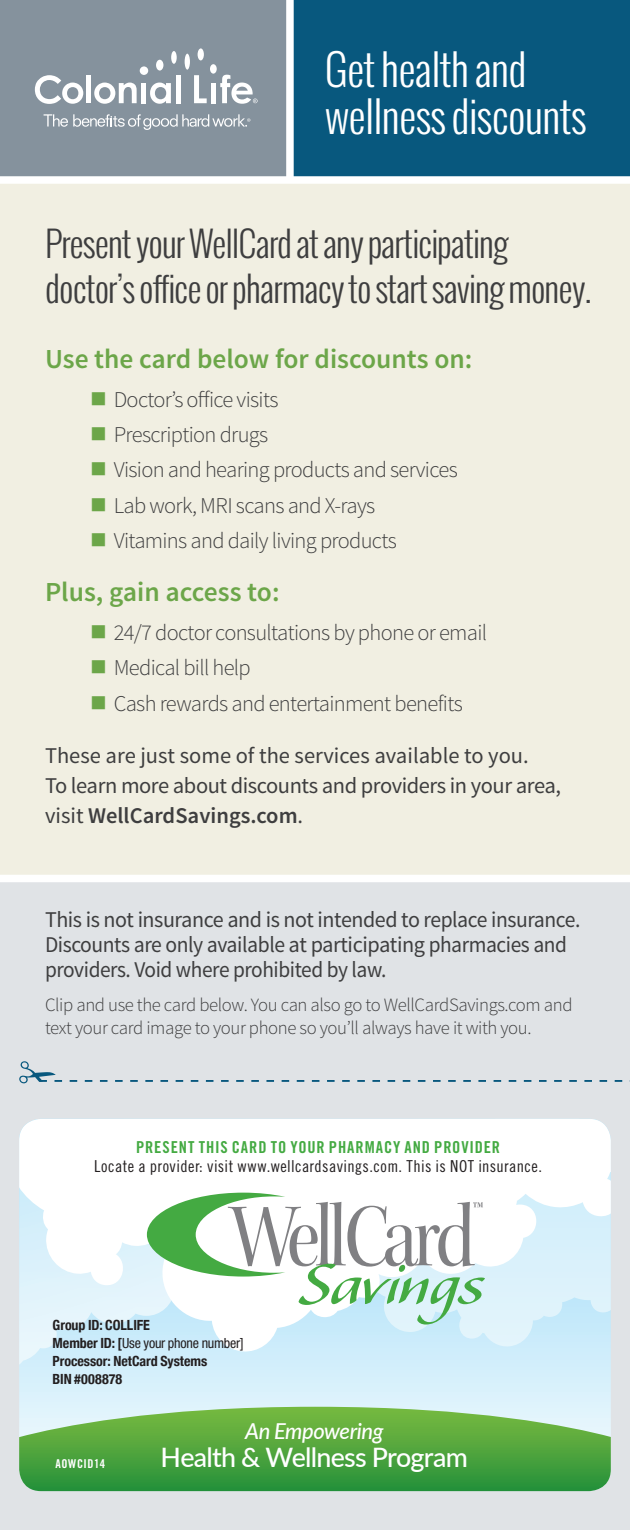
<style>
.page{position:relative;width:630px;height:1530px;background:#fff}
.page>*{position:absolute;margin:0;border:0;box-sizing:border-box;transform-origin:0 0}
.t1{font:300 42.5px/47.5px "Oswald";letter-spacing:-.02em;color:#fff}
.Smaller_Subhead{font:300 35px/45px "Oswald";letter-spacing:-.03em;color:#3e3e3f}
.t2{font:600 27.5px "Source Sans Pro";color:#6ca649}
.t3{font:500 26.75px "Lato";letter-spacing:-.03em;color:#fff}
.Body_Copy{font:22.5px/30px "Source Sans Pro";letter-spacing:-.02em;color:#3e3e3f}
.t4{font:300 22.5px "Source Sans Pro";letter-spacing:-.03em;color:#3e3e3f}
.t5{font:italic 500 22px "Lato";letter-spacing:-.02em;color:#fff}
.Body_Copy-2{font:300 18.75px/22.5px "Source Sans Pro";letter-spacing:-.02em;color:#3e3e3f}
.t6{font:16.5px/19px "Trade Gothic LT Std Cn 18";letter-spacing:.025em;color:#231f20;text-align:center}
.t7{font:700 condensed 14px/18.2px "Helvetica Neue";letter-spacing:-.005em;color:#231f20}
.t8{font:12.25px "Trade Gothic LT Std Bd Cn 20";letter-spacing:.04em;color:#fff}
.s1{font-weight:600}
.s2{font-family:"Trade Gothic LT Std Bd Cn 20";color:#44aa42}
.s3{font-weight:400}
</style>
<div class="page">
<div style="left:0;top:176px;width:630px;height:724px;background:#f1efe2"></div>
<div style="left:0;top:878px;width:630px;height:652px;background:#e0e3e6"></div>
<div style="left:0;top:0;width:292px;height:180px;background:#85929d"></div>
<div style="left:292px;top:0;width:338px;height:180px;background:#08587e"></div>
<svg style="left:19px;top:1061px;width:611px;height:22px"></svg>
<div style="left:19px;top:1353px;width:146px;height:54px;background:#d7f0fb"></div>
<div style="left:165px;top:1353px;width:446px;height:54px;background:#d6f0fb"></div>
<svg style="left:19px;top:1119px;width:592px;height:234px;background:#eef8fd"></svg>
<svg style="left:19px;top:1407px;width:592px;height:84px;background:#5dac51"></svg>
<svg style="left:147px;top:1193px;width:338px;height:132px;background:#d0e3d7"></svg>
<svg style="left:35px;top:75px;width:48px;height:29px"></svg>
<div style="left:86px;top:76px;width:5px;height:27px;background:#fff"></div>
<svg style="left:94px;top:83px;width:43px;height:21px"></svg>
<div style="left:141px;top:83px;width:5px;height:20px;background:#fff"></div>
<svg style="left:150px;top:83px;width:21px;height:21px"></svg>
<div style="left:176px;top:75px;width:5px;height:28px;background:#fff"></div>
<svg style="left:194px;top:75px;width:13px;height:28px"></svg>
<div style="left:210px;top:64px;width:7px;height:10px;background:#fff;border-radius:50%"></div>
<div style="left:185px;top:54px;width:5px;height:16px;background:#fff;border-radius:50%"></div>
<div style="left:140px;top:66px;width:8px;height:9px;background:#fff;border-radius:50%"></div>
<div style="left:156px;top:60px;width:7px;height:11px;background:#fff;border-radius:50%"></div>
<div style="left:198px;top:48px;width:6px;height:12px;background:#fff;border-radius:50%"></div>
<div style="left:171px;top:51px;width:6px;height:13px;background:#fff;border-radius:50%"></div>
<div style="left:211px;top:83px;width:5px;height:20px;background:#fff"></div>
<svg style="left:220px;top:75px;width:38px;height:29px"></svg>
<svg style="left:44px;top:114px;width:206px;height:16px"></svg>
<div style="left:286px;top:0;width:8px;height:180px;background:#fff"></div>
<div style="left:0;top:176px;width:630px;height:8px;background:#fff"></div>
<div style="left:0;top:875px;width:630px;height:7px;background:#fff"></div>
<p class="t1" style="left:325px;top:45px;width:264px">Get health and wellness discounts</p>
<p class="Smaller_Subhead" style="left:45px;top:220px;width:548px">Present your WellCard at any participating doctor’s office or pharmacy to start saving money.</p>
<p class="t2" style="left:45px;top:341px;width:429px">Use the card below for discounts on:</p>
<p class="t4" style="left:114px;top:385px;width:166px">Doctor’s office visits</p>
<p class="t4" style="left:114px;top:421px;width:156px">Prescription drugs</p>
<p class="t4" style="left:114px;top:456px;width:346px">Vision and hearing products and services</p>
<p class="t4" style="left:114px;top:492px;width:263px">Lab work, MRI scans and X-rays</p>
<p class="t4" style="left:114px;top:527px;width:285px">Vitamins and daily living products</p>
<p class="t2" style="left:45px;top:574px;width:236px">Plus, gain access to:</p>
<p class="t4" style="left:114px;top:619px;width:375px">24/7 doctor consultations by phone or email</p>
<p class="t4" style="left:114px;top:654px;width:139px">Medical bill help</p>
<p class="t4" style="left:114px;top:689px;width:351px">Cash rewards and entertainment benefits</p>
<p class="Body_Copy" style="left:45px;top:741px;width:518px">These are just some of the services available to you.<br>To learn more about discounts and providers in your area, visit <span class="s1">WellCardSavings.com</span>.</p>
<p class="Body_Copy" style="left:45px;top:908px;width:537px;line-height:25px">This is not insurance and is not intended to replace insurance.<br>Discounts are only available at participating pharmacies and providers. Void where prohibited by law.</p>
<p class="Body_Copy-2" style="left:45px;top:994px;width:529px">Clip and use the card below. You can also go to WellCardSavings.com and text your card image to your phone so you’ll always have it with you.</p>
<p class="t6" style="left:94px;top:1138px;width:450px"><span class="s2">PRESENT THIS CARD TO YOUR PHARMACY AND PROVIDER<br></span>Locate a provider: visit www.wellcardsavings.com. This is NOT insurance.</p>
<p class="t7" style="left:53px;top:1314px;width:193px">Group ID: COLLIFE<br>Member ID: [<span class="s3">Use your phone number]<br></span>Processor: NetCard Systems<br>BIN #008878</p>
<p class="t8" style="left:55px;top:1456px;width:51px">AOWCID14</p>
<p class="t5" style="left:245px;top:1415px;width:140px">An Empowering</p>
<p class="t3" style="left:161px;top:1438px;width:309px">Health &amp; Wellness Program</p>
</div>
